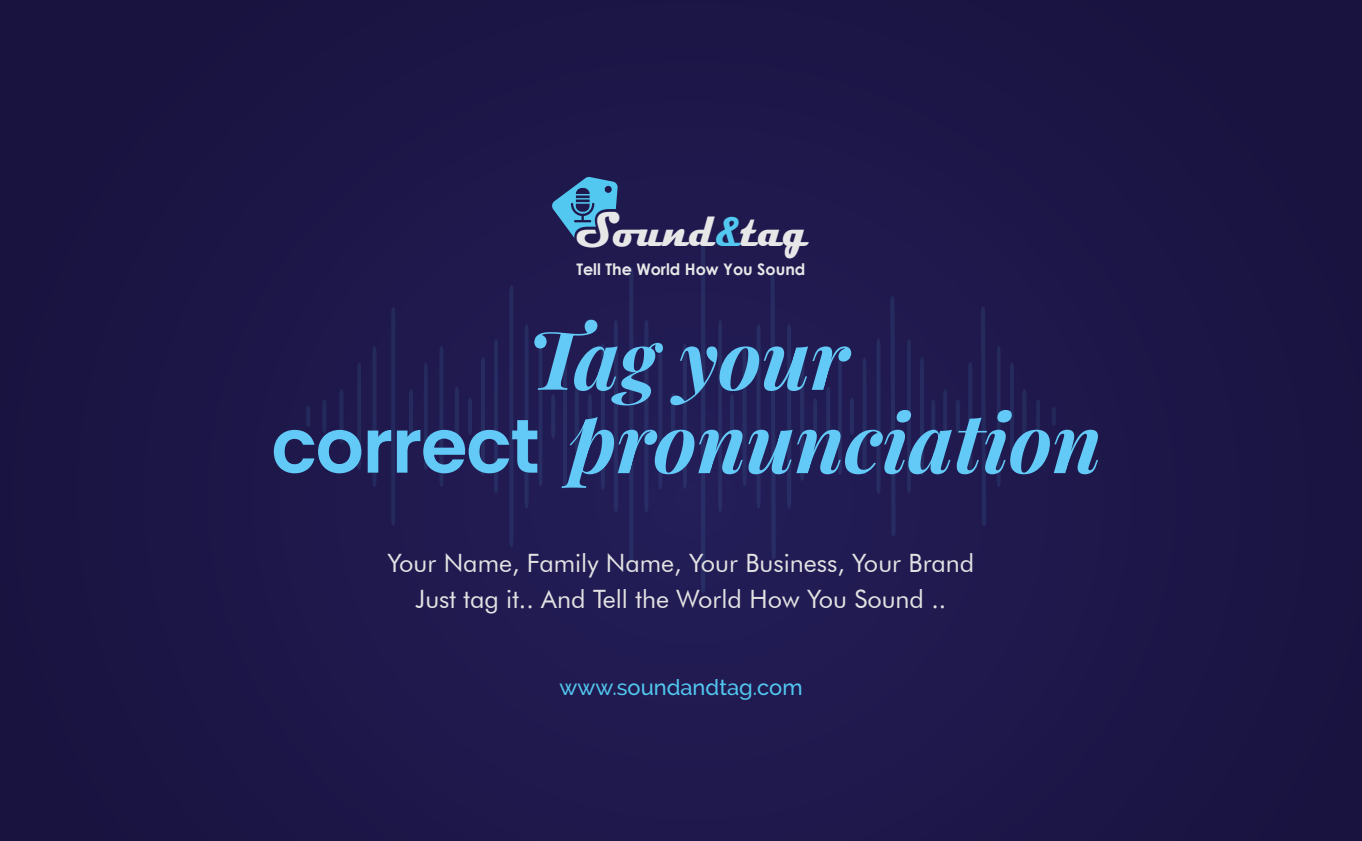
<style>
.page{position:relative;width:1362px;height:841px;background:#fff}
.page>*{position:absolute;margin:0;border:0;box-sizing:border-box;transform-origin:0 0}
.t1{font:600 75.95px "Poppins";letter-spacing:-.02em;color:#63caf7}
.t2{font:700 49.61px "Magneto";letter-spacing:-.005em;color:#e7e7e8;scale:.81 1}
.t3{font:25.29px/36.6px "Futura BT";color:#e2e2e2;text-align:center}
.t4{font:500 21.88px "Raleway";color:#52c7ef}
.t5{font:700 15.92px "Century Gothic";color:#e7e7e8}
.s1{font-size:41.48px;color:#52c7ef}
</style>
<div class="page">
<div style="left:0;top:0;width:1362px;height:840px;background:#1c1647"></div>
<svg style="left:524px;top:324px;width:4px;height:184px"></svg>
<svg style="left:424px;top:363px;width:4px;height:107px"></svg>
<svg style="left:357px;top:363px;width:4px;height:107px"></svg>
<svg style="left:468px;top:397px;width:4px;height:38px"></svg>
<svg style="left:322px;top:399px;width:4px;height:34px"></svg>
<svg style="left:306px;top:406px;width:4px;height:21px"></svg>
<svg style="left:494px;top:339px;width:4px;height:154px"></svg>
<svg style="left:439px;top:346px;width:4px;height:140px"></svg>
<svg style="left:372px;top:346px;width:4px;height:140px"></svg>
<svg style="left:455px;top:386px;width:4px;height:60px"></svg>
<svg style="left:409px;top:389px;width:4px;height:54px"></svg>
<svg style="left:339px;top:389px;width:4px;height:54px"></svg>
<svg style="left:481px;top:357px;width:4px;height:118px"></svg>
<svg style="left:509px;top:285px;width:5px;height:262px"></svg>
<svg style="left:391px;top:307px;width:5px;height:218px"></svg>
<svg style="left:534px;top:177px;width:564px;height:416px"></svg>
<h2 class="t2" style="left:575px;top:200px;width:289px">Sound<span class="s1">&amp;</span>tag</h2>
<p class="t5" style="left:576px;top:257px;width:231px">Tell The World How You Sound</p>
<h1 class="t1" style="left:271px;top:402px;width:270px">correct</h1>
<p class="t3" style="left:387px;top:544px;width:588px">Your Name, Family Name, Your Business, Your Brand<br>Just tag it.. And Tell the World How You Sound ..</p>
<p class="t4" style="left:559px;top:674px;width:245px">www.soundandtag.com</p>
</div>
